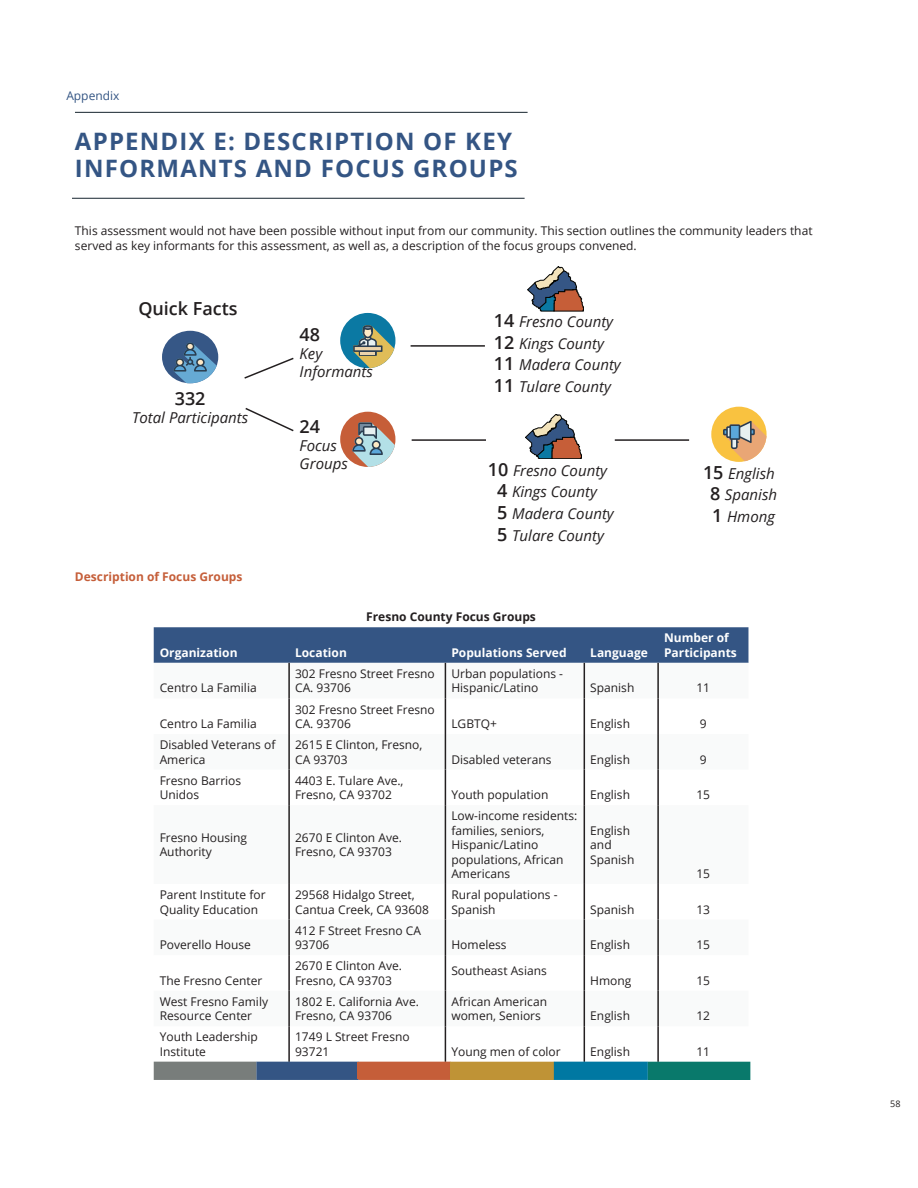
<style>
.page{position:relative;width:918px;height:1188px;background:#fff}
.page>*{position:absolute;margin:0;border:0;box-sizing:border-box;transform-origin:0 0}
.Chapter_Title_-_Alig{font:700 24px/27px "Open Sans";letter-spacing:.05em;color:#345584}
.t1{font:600 18px "Open Sans";color:#231f20}
.t2{font:italic 15px/18px "Open Sans";color:#231f20}
.t3{font:12px/14.4px "Open Sans";color:#231f20}
.t4{font:700 12px/14.4px "Open Sans";color:#fff}
.t5{font:700 12px "Open Sans";color:#c55e39}
.t6{font:700 12px "Open Sans";color:#231f20}
.Section_Title{font:12px "Open Sans";color:#345584}
.t7{font:9px "Open Sans";color:#231f20}
.s1{font-weight:600;font-style:normal;font-size:18px}
</style>
<div class="page">
<hr style="left:75px;top:112px;width:453px;height:1px;background:#16242e">
<hr style="left:72px;top:198px;width:453px;height:1px;background:#16242e">
<div style="left:340px;top:313px;width:55px;height:55px;background:#0b79a3;border-radius:28px"></div>
<svg style="left:353px;top:325px;width:41px;height:43px"></svg>
<div style="left:340px;top:412px;width:55px;height:55px;background:#c65e38;border-radius:28px"></div>
<svg style="left:352px;top:422px;width:43px;height:45px"></svg>
<div style="left:711px;top:407px;width:56px;height:55px;background:#f9c240;border-radius:28px"></div>
<svg style="left:723px;top:421px;width:43px;height:40px"></svg>
<svg style="left:244px;top:357px;width:50px;height:22px"></svg>
<hr style="left:411px;top:345px;width:74px;height:2px;background:#231f20">
<svg style="left:245px;top:407px;width:49px;height:25px"></svg>
<hr style="left:412px;top:439px;width:74px;height:2px;background:#231f20">
<hr style="left:615px;top:439px;width:74px;height:2px;background:#231f20">
<svg style="left:162px;top:331px;width:56px;height:52px"></svg>
<svg style="left:525px;top:414px;width:57px;height:45px"></svg>
<svg style="left:528px;top:266px;width:56px;height:45px"></svg>
<div style="left:154px;top:627px;width:594px;height:36px;background:#345584"></div>
<svg style="left:444px;top:663px;width:142px;height:363px"></svg>
<hr style="left:288px;top:663px;width:2px;height:35px;background:#231f20">
<hr style="left:445px;top:663px;width:1px;height:35px;background:#231f20">
<hr style="left:584px;top:663px;width:1px;height:35px;background:#231f20">
<hr style="left:657px;top:663px;width:2px;height:35px;background:#231f20">
<hr style="left:288px;top:698px;width:2px;height:36px;background:#231f20">
<hr style="left:445px;top:698px;width:1px;height:36px;background:#231f20">
<hr style="left:584px;top:698px;width:1px;height:36px;background:#231f20">
<hr style="left:657px;top:698px;width:2px;height:36px;background:#231f20">
<hr style="left:288px;top:734px;width:2px;height:36px;background:#231f20">
<hr style="left:445px;top:734px;width:1px;height:36px;background:#231f20">
<hr style="left:584px;top:734px;width:1px;height:36px;background:#231f20">
<hr style="left:657px;top:734px;width:2px;height:36px;background:#231f20">
<hr style="left:288px;top:770px;width:2px;height:35px;background:#231f20">
<hr style="left:445px;top:770px;width:1px;height:35px;background:#231f20">
<hr style="left:584px;top:770px;width:1px;height:35px;background:#231f20">
<hr style="left:657px;top:770px;width:2px;height:35px;background:#231f20">
<hr style="left:288px;top:805px;width:2px;height:79px;background:#231f20">
<hr style="left:445px;top:805px;width:1px;height:79px;background:#231f20">
<hr style="left:584px;top:805px;width:1px;height:79px;background:#231f20">
<hr style="left:657px;top:805px;width:2px;height:79px;background:#231f20">
<hr style="left:288px;top:884px;width:2px;height:36px;background:#231f20">
<hr style="left:445px;top:884px;width:1px;height:36px;background:#231f20">
<hr style="left:584px;top:884px;width:1px;height:36px;background:#231f20">
<hr style="left:657px;top:884px;width:2px;height:36px;background:#231f20">
<hr style="left:288px;top:920px;width:2px;height:35px;background:#231f20">
<hr style="left:445px;top:920px;width:1px;height:35px;background:#231f20">
<hr style="left:584px;top:920px;width:1px;height:35px;background:#231f20">
<hr style="left:657px;top:920px;width:2px;height:35px;background:#231f20">
<hr style="left:288px;top:955px;width:2px;height:36px;background:#231f20">
<hr style="left:445px;top:955px;width:1px;height:36px;background:#231f20">
<hr style="left:584px;top:955px;width:1px;height:36px;background:#231f20">
<hr style="left:657px;top:955px;width:2px;height:36px;background:#231f20">
<hr style="left:288px;top:991px;width:2px;height:35px;background:#231f20">
<hr style="left:445px;top:991px;width:1px;height:35px;background:#231f20">
<hr style="left:584px;top:991px;width:1px;height:35px;background:#231f20">
<hr style="left:657px;top:991px;width:2px;height:35px;background:#231f20">
<hr style="left:288px;top:1026px;width:2px;height:36px;background:#231f20">
<hr style="left:445px;top:1026px;width:1px;height:36px;background:#231f20">
<hr style="left:584px;top:1026px;width:1px;height:36px;background:#231f20">
<hr style="left:657px;top:1026px;width:2px;height:36px;background:#231f20">
<svg style="left:154px;top:1062px;width:596px;height:18px;background:#5f746a"></svg>
<p class="Section_Title" style="left:66px;top:87px;width:55px">Appendix</p>
<p class="Chapter_Title_-_Alig" style="left:75px;top:127px;width:444px">APPENDIX E: DESCRIPTION OF KEY<br>INFORMANTS AND FOCUS GROUPS</p>
<p class="t3" style="left:75px;top:223px;width:739px">This assessment would not have been possible without input from our community. This section outlines the community leaders that served as key informants for this assessment, as well as, a description of the focus groups convened.</p>
<p class="t1" style="left:138px;top:296px;width:101px">Quick Facts</p>
<p class="t1" style="left:175px;top:386px;width:32px">332</p>
<p class="t2" style="left:132px;top:408px;width:118px">Total Participants</p>
<p class="t5" style="left:75px;top:568px;width:169px">Description of Focus Groups</p>
<p class="t1" style="left:300px;top:323px;width:22px">48</p>
<p class="t2" style="left:300px;top:345px;width:75px">Key<br>Informants</p>
<p class="t1" style="left:300px;top:414px;width:22px">24</p>
<p class="t2" style="left:300px;top:436px;width:39px">Focus</p>
<p class="t2" style="left:300px;top:454px;width:50px">Groups</p>
<p class="t2" style="left:494px;top:312px;width:121px"><span class="s1">14</span> Fresno County</p>
<p class="t2" style="left:494px;top:334px;width:112px"><span class="s1">12</span> Kings County</p>
<p class="t2" style="left:494px;top:356px;width:128px"><span class="s1">11</span> Madera County</p>
<p class="t2" style="left:494px;top:377px;width:119px"><span class="s1">11</span> Tulare County</p>
<p class="t2" style="left:488px;top:461px;width:121px"><span class="s1">10</span> Fresno County</p>
<p class="t2" style="left:497px;top:482px;width:101px"><span class="s1">4</span> Kings County</p>
<p class="t2" style="left:497px;top:504px;width:118px"><span class="s1">5</span> Madera County</p>
<p class="t2" style="left:497px;top:526px;width:108px"><span class="s1">5</span> Tulare County</p>
<p class="t6" style="left:366px;top:608px;width:171px">Fresno County Focus Groups</p>
<p class="t4" style="left:160px;top:645px;width:79px">Organization</p>
<p class="t4" style="left:295px;top:645px;width:53px">Location</p>
<p class="t4" style="left:451px;top:645px;width:117px">Populations Served</p>
<p class="t4" style="left:590px;top:645px;width:59px">Language</p>
<p class="t2" style="left:703px;top:464px;width:73px"><span class="s1">15</span> English</p>
<p class="t2" style="left:710px;top:485px;width:69px"><span class="s1">8</span> Spanish</p>
<p class="t2" style="left:712px;top:507px;width:64px"><span class="s1">1</span> Hmong</p>
<p class="t4" style="left:664px;top:631px;width:74px">Number of<br>Participants</p>
<p class="t3" style="left:160px;top:681px;width:98px">Centro La Familia</p>
<p class="t3" style="left:160px;top:716px;width:98px">Centro La Familia</p>
<p class="t3" style="left:295px;top:666px;width:141px">302 Fresno Street Fresno<br>CA. 93706</p>
<p class="t3" style="left:451px;top:666px;width:113px">Urban populations -<br>Hispanic/Latino</p>
<p class="t3" style="left:590px;top:681px;width:46px">Spanish</p>
<p class="t3" style="left:696px;top:681px;width:15px">11</p>
<p class="t3" style="left:295px;top:702px;width:141px">302 Fresno Street Fresno<br>CA. 93706</p>
<p class="t3" style="left:451px;top:716px;width:47px">LGBTQ+</p>
<p class="t3" style="left:590px;top:716px;width:41px">English</p>
<p class="t3" style="left:700px;top:716px;width:8px">9</p>
<p class="t3" style="left:160px;top:737px;width:117px">Disabled Veterans of<br>America</p>
<p class="t3" style="left:295px;top:737px;width:129px">2615 E Clinton, Fresno,<br>CA 93703</p>
<p class="t3" style="left:160px;top:773px;width:83px">Fresno Barrios<br>Unidos</p>
<p class="t3" style="left:295px;top:773px;width:110px">4403 E. Tulare Ave.,<br>Fresno, CA 93702</p>
<p class="t3" style="left:160px;top:830px;width:89px">Fresno Housing<br>Authority</p>
<p class="t3" style="left:295px;top:830px;width:108px">2670 E Clinton Ave.<br>Fresno, CA 93703</p>
<p class="t3" style="left:451px;top:752px;width:102px">Disabled veterans</p>
<p class="t3" style="left:590px;top:752px;width:41px">English</p>
<p class="t3" style="left:700px;top:752px;width:8px">9</p>
<p class="t3" style="left:451px;top:787px;width:98px">Youth population</p>
<p class="t3" style="left:590px;top:787px;width:41px">English</p>
<p class="t3" style="left:696px;top:787px;width:15px">15</p>
<p class="t3" style="left:451px;top:808px;width:128px">Low-income residents: families, seniors,<br>Hispanic/Latino populations, African<br>Americans</p>
<p class="t3" style="left:590px;top:823px;width:46px">English and<br>Spanish</p>
<p class="t3" style="left:696px;top:866px;width:15px">15</p>
<p class="t3" style="left:160px;top:887px;width:107px">Parent Institute for<br>Quality Education</p>
<p class="t3" style="left:295px;top:887px;width:135px">29568 Hidalgo Street,<br>Cantua Creek, CA 93608</p>
<p class="t3" style="left:451px;top:887px;width:108px">Rural populations -<br>Spanish</p>
<p class="t3" style="left:590px;top:902px;width:46px">Spanish</p>
<p class="t3" style="left:696px;top:902px;width:15px">13</p>
<p class="t3" style="left:160px;top:937px;width:93px">Poverello House</p>
<p class="t3" style="left:160px;top:973px;width:104px">The Fresno Center</p>
<p class="t3" style="left:295px;top:923px;width:128px">412 F Street Fresno CA<br>93706</p>
<p class="t3" style="left:451px;top:937px;width:57px">Homeless</p>
<p class="t3" style="left:590px;top:937px;width:41px">English</p>
<p class="t3" style="left:696px;top:937px;width:15px">15</p>
<p class="t3" style="left:295px;top:958px;width:108px">2670 E Clinton Ave.<br>Fresno, CA 93703</p>
<p class="t3" style="left:451px;top:964px;width:97px">Southeast Asians</p>
<p class="t3" style="left:590px;top:973px;width:43px">Hmong</p>
<p class="t3" style="left:696px;top:973px;width:15px">15</p>
<p class="t3" style="left:160px;top:994px;width:110px">West Fresno Family<br>Resource Center</p>
<p class="t3" style="left:295px;top:994px;width:125px">1802 E. California Ave.<br>Fresno, CA 93706</p>
<p class="t3" style="left:451px;top:994px;width:97px">African American women, Seniors</p>
<p class="t3" style="left:590px;top:1008px;width:41px">English</p>
<p class="t3" style="left:696px;top:1008px;width:15px">12</p>
<p class="t3" style="left:160px;top:1030px;width:100px">Youth Leadership<br>Institute</p>
<p class="t3" style="left:295px;top:1030px;width:116px">1749 L Street Fresno<br>93721</p>
<p class="t3" style="left:451px;top:1044px;width:111px">Young men of color</p>
<p class="t3" style="left:590px;top:1044px;width:41px">English</p>
<p class="t3" style="left:696px;top:1044px;width:15px">11</p>
<p class="t7" style="left:890px;top:1097px;width:12px">58</p>
</div>
